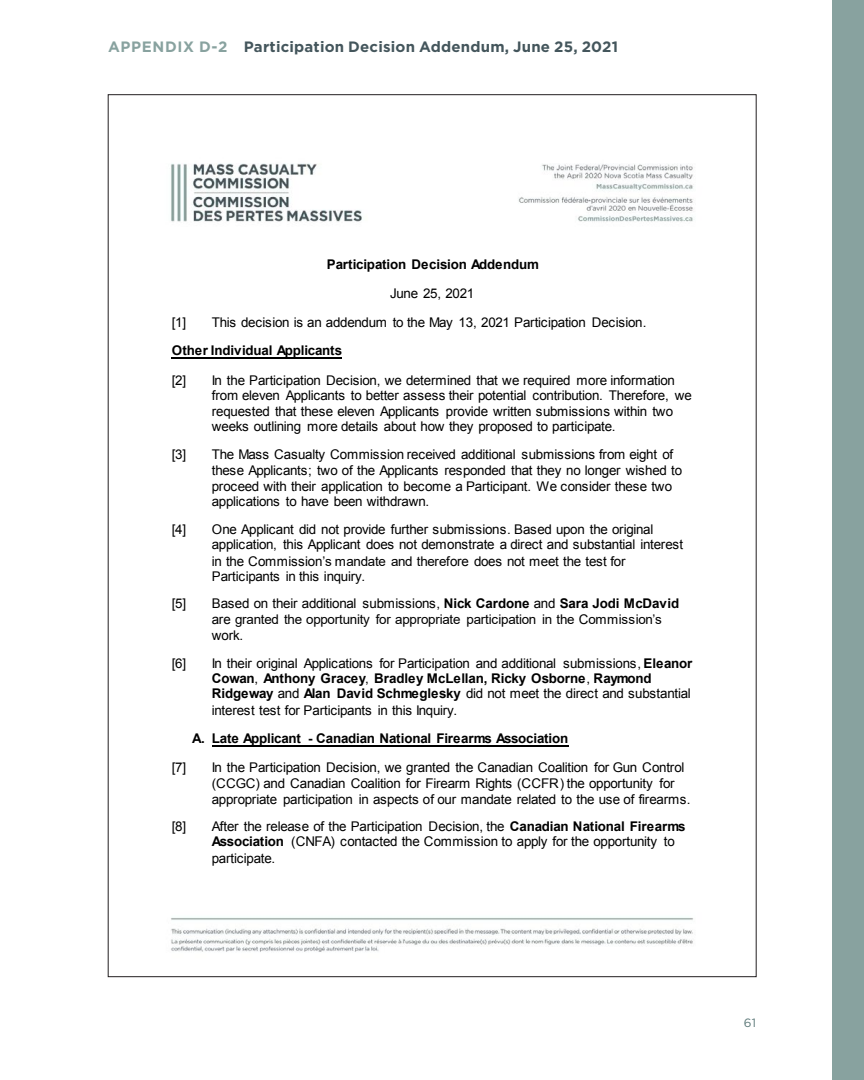
<style>
.page{position:relative;width:864px;height:1080px;background:#fff}
.page>*{position:absolute;margin:0;border:0;box-sizing:border-box;transform-origin:0 0}
.t1{font:700 15px "Gotham";letter-spacing:.015em;color:#44565c}
.t2{font:13.35px/15.5px "Arial";letter-spacing:-.02em;color:#000}
.t3{font:700 13.35px "Arial";letter-spacing:-.01em;color:#000}
.t4{font:12px "Gotham";color:#5d7979}
.s1{color:#88a29f}
.s2{font-weight:700}
</style>
<div class="page">
<div style="left:832px;top:0;width:32px;height:1080px;background:#88a29f"></div>
<img style="left:171px;top:163px;width:523px;height:789px">
<hr style="left:172px;top:357px;width:170px;height:2px;background:#000">
<hr style="left:212px;top:745px;width:357px;height:2px;background:#000">
<p class="t1" style="left:108px;top:36px;width:512px"><span class="s1">APPENDIX D-2</span> Participation Decision Addendum, June 25, 2021</p>
<p class="t3" style="left:327px;top:255px;width:214px">Participation Decision Addendum</p>
<p class="t2" style="left:390px;top:286px;width:86px">June 25, 2021</p>
<p class="t2" style="left:172px;top:315px;width:16px">[1]</p>
<p class="t2" style="left:212px;top:315px;width:436px">This decision is an addendum to the May 13, 2021 Participation Decision.</p>
<p class="t3" style="left:172px;top:342px;width:172px">Other Individual Applicants</p>
<p class="t2" style="left:172px;top:372px;width:16px">[2]</p>
<p class="t2" style="left:212px;top:372px;width:482px">In the Participation Decision, we determined that we required more information from eleven Applicants to better assess their potential contribution. Therefore, we requested that these eleven Applicants provide written submissions within two weeks outlining more details about how they proposed to participate.</p>
<p class="t2" style="left:172px;top:447px;width:16px">[3]</p>
<p class="t2" style="left:212px;top:447px;width:472px">The Mass Casualty Commission received additional submissions from eight of these Applicants; two of the Applicants responded that they no longer wished to proceed with their application to become a Participant. We consider these two applications to have been withdrawn.</p>
<p class="t2" style="left:172px;top:522px;width:16px">[4]</p>
<p class="t2" style="left:212px;top:522px;width:473px">One Applicant did not provide further submissions. Based upon the original application, this Applicant does not demonstrate a direct and substantial interest in the Commission’s mandate and therefore does not meet the test for Participants in this inquiry.</p>
<p class="t2" style="left:172px;top:596px;width:16px">[5]</p>
<p class="t2" style="left:212px;top:596px;width:469px;line-height:16px">Based on their additional submissions, <span class="s2">Nick Cardone</span> and <span class="s2">Sara Jodi McDavid </span>are granted the opportunity for appropriate participation in the Commission’s work.</p>
<p class="t2" style="left:172px;top:656px;width:16px">[6]</p>
<p class="t2" style="left:212px;top:656px;width:482px">In their original Applications for Participation and additional submissions, <span class="s2">Eleanor<br>Cowan</span>, <span class="s2">Anthony Gracey</span>, <span class="s2">Bradley McLellan, Ricky Osborne</span>, <span class="s2">Raymond<br>Ridgeway</span> and <span class="s2">Alan David Schmeglesky</span> did not meet the direct and substantial</p>
<p class="t2" style="left:212px;top:703px;width:247px">interest test for Participants in this Inquiry.</p>
<p class="t3" style="left:192px;top:730px;width:378px">A. Late Applicant - Canadian National Firearms Association</p>
<p class="t2" style="left:172px;top:760px;width:16px">[7]</p>
<p class="t2" style="left:212px;top:760px;width:480px">In the Participation Decision, we granted the Canadian Coalition for Gun Control (CCGC) and Canadian Coalition for Firearm Rights (CCFR) the opportunity for appropriate participation in aspects of our mandate related to the use of firearms.</p>
<p class="t2" style="left:172px;top:819px;width:16px">[8]</p>
<p class="t2" style="left:212px;top:819px;width:475px">After the release of the Participation Decision, the <span class="s2">Canadian National Firearms<br>Association</span> (CNFA) contacted the Commission to apply for the opportunity to participate.</p>
<p class="t4" style="left:744px;top:1015px;width:14px">61</p>
</div>
